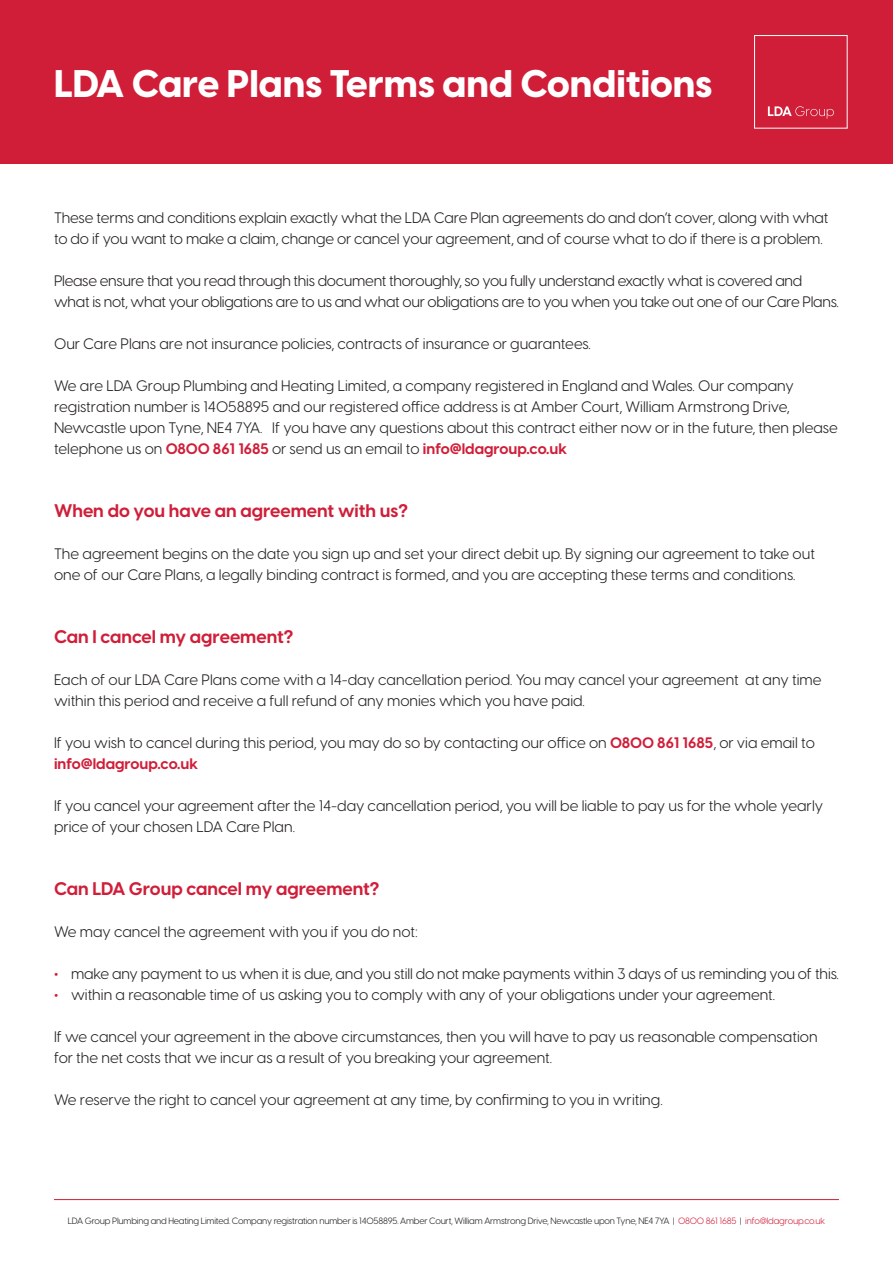
<style>
.page{position:relative;width:893px;height:1263px;background:#fff}
.page>*{position:absolute;margin:0;border:0;box-sizing:border-box;transform-origin:0 0}
.t1{font:800 37.95px "Visby CF";color:#fff}
.t2{font:700 18px "Visby CF";color:#d01e39}
.t3{font:15px/21px "Visby CF";color:#231f20}
.t4{font:15px/21px "Visby CF";letter-spacing:-.02em;color:#231f20}
.t5{font:9px "Visby CF";letter-spacing:-.02em;color:#231f20}
.s1{font-weight:700;color:#d01e39}
.s2{font-weight:800;color:#d01e39}
.s3{color:#d01e39}
</style>
<div class="page">
<div style="left:0;top:0;width:893px;height:164px;background:#d01e39"></div>
<div style="left:754px;top:35px;width:93px;height:93px;background:#d01e39;border:1px solid #fff"></div>
<svg style="left:768px;top:106px;width:66px;height:13px"></svg>
<hr style="left:54px;top:1199px;width:785px;height:1px;background:#d01e39">
<h2 class="t1" style="left:54px;top:59px;width:660px">LDA Care Plans Terms and Conditions</h2>
<h2 class="t3" style="left:54px;top:207px;width:776px">These terms and conditions explain exactly what the LDA Care Plan agreements do and don’t cover, along with what to do if you want to make a claim, change or cancel your agreement, and of course what to do if there is a problem.</h2>
<h2 class="t4" style="left:54px;top:270px;width:786px">Please ensure that you read through this document thoroughly, so you fully understand exactly what is covered and what is not, what your obligations are to us and what our obligations are to you when you take out one of our Care Plans.</h2>
<h2 class="t3" style="left:54px;top:333px;width:538px">Our Care Plans are not insurance policies, contracts of insurance or guarantees.</h2>
<h2 class="t3" style="left:54px;top:375px;width:785px">We are LDA Group Plumbing and Heating Limited, a company registered in England and Wales. Our company registration number is 14058895 and our registered office address is at Amber Court, William Armstrong Drive, Newcastle upon Tyne, NE4 7YA. If you have any questions about this contract either now or in the future, then please telephone us on <span class="s1">0800 861 1685</span> or send us an email to <span class="s1">info@ldagroup.co.uk</span></h2>
<h2 class="t2" style="left:54px;top:499px;width:355px">When do you have an agreement with us?</h2>
<h2 class="t3" style="left:54px;top:543px;width:762px">The agreement begins on the date you sign up and set your direct debit up. By signing our agreement to take out one of our Care Plans, a legally binding contract is formed, and you are accepting these terms and conditions.</h2>
<h2 class="t2" style="left:54px;top:625px;width:241px">Can I cancel my agreement?</h2>
<h2 class="t3" style="left:54px;top:669px;width:769px">Each of our LDA Care Plans come with a 14-day cancellation period. You may cancel your agreement at any time within this period and receive a full refund of any monies which you have paid.</h2>
<h2 class="t3" style="left:54px;top:732px;width:762px">If you wish to cancel during this period, you may do so by contacting our office on <span class="s1">0800 861 1685</span>, or via email to <span class="s1">info@ldagroup.co.uk</span></h2>
<h2 class="t3" style="left:54px;top:795px;width:771px">If you cancel your agreement after the 14-day cancellation period, you will be liable to pay us for the whole yearly price of your chosen LDA Care Plan.</h2>
<h2 class="t2" style="left:54px;top:877px;width:327px">Can LDA Group cancel my agreement?</h2>
<h2 class="t3" style="left:54px;top:921px;width:365px">We may cancel the agreement with you if you do not:</h2>
<h2 class="t3" style="left:54px;top:963px;width:786px"><span class="s2">•</span> make any payment to us when it is due, and you still do not make payments within 3 days of us reminding you of this.</h2>
<h2 class="t3" style="left:54px;top:984px;width:723px"><span class="s2">•</span> within a reasonable time of us asking you to comply with any of your obligations under your agreement.</h2>
<h2 class="t3" style="left:54px;top:1026px;width:765px">If we cancel your agreement in the above circumstances, then you will have to pay us reasonable compensation for the net costs that we incur as a result of you breaking your agreement.</h2>
<h2 class="t3" style="left:54px;top:1089px;width:610px">We reserve the right to cancel your agreement at any time, by confirming to you in writing.</h2>
<h2 class="t5" style="left:68px;top:1216px;width:759px">LDA Group Plumbing and Heating Limited. Company registration number is 14058895. Amber Court, William Armstrong Drive, Newcastle upon Tyne, NE4 7YA | <span class="s3">0800 861 1685</span> | <span class="s3">info@ldagroup.co.uk</span></h2>
</div>
